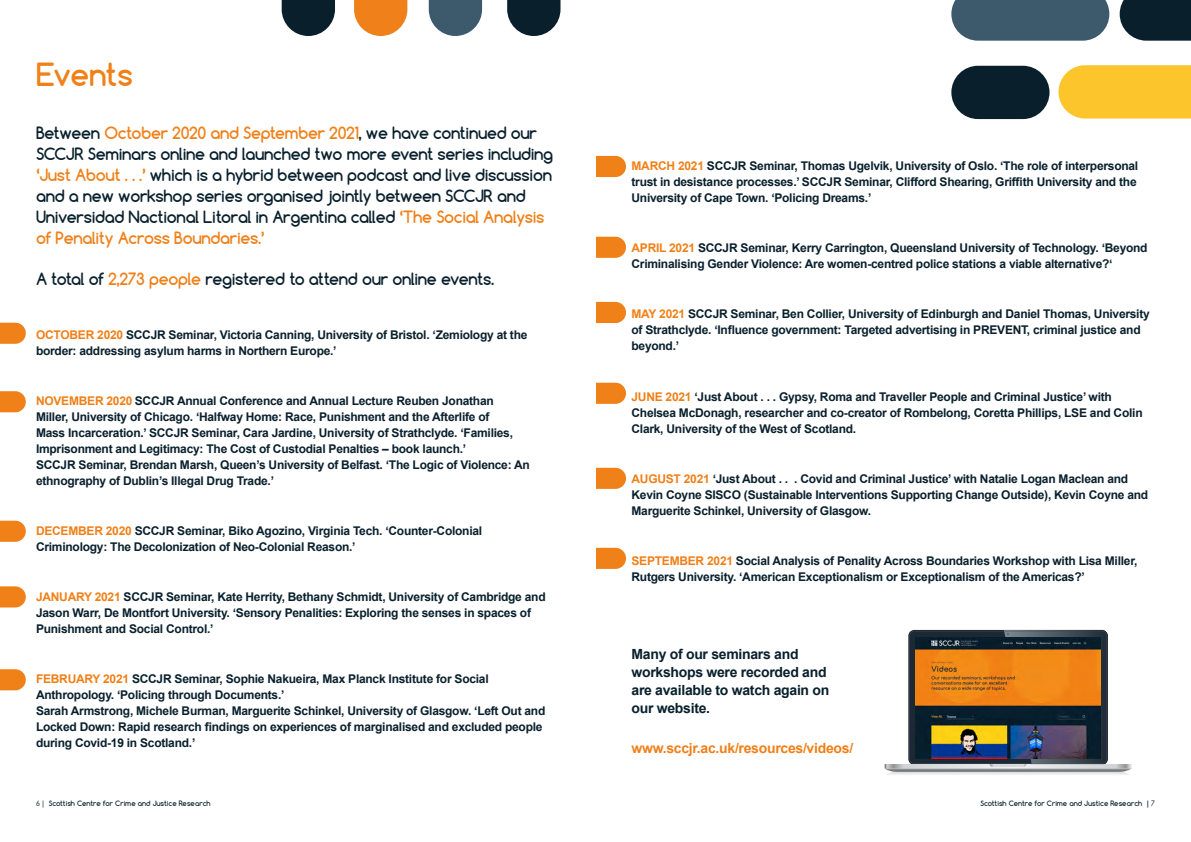
<style>
.page{position:relative;width:1191px;height:842px;background:#fff}
.page>*{position:absolute;margin:0;border:0;box-sizing:border-box;transform-origin:0 0}
.t1{font:700 30px "Comfortaa";letter-spacing:-.025em;color:#f08018}
.t2{font:700 16px/21px "Comfortaa";letter-spacing:-.02em;color:#09202d}
.t3{font:700 14px/18px "Arial";letter-spacing:-.02em;color:#09202d}
.t4{font:700 14px "Arial";letter-spacing:-.02em;color:#f08018}
.t5{font:700 12px/16px "Arial";letter-spacing:-.02em;color:#09202d}
.t6{font:700 7px "Comfortaa";color:#09202d}
.s1{color:#f08018}
.s2{font-weight:400}
</style>
<div class="page">
<div style="left:551px;top:302px;width:75px;height:21px;background:#f08018;border-radius:11px"></div>
<div style="left:551px;top:156px;width:75px;height:21px;background:#f08018;border-radius:11px"></div>
<div style="left:551px;top:383px;width:75px;height:21px;background:#f08018;border-radius:11px"></div>
<div style="left:551px;top:468px;width:75px;height:21px;background:#f08018;border-radius:11px"></div>
<div style="left:551px;top:548px;width:75px;height:21px;background:#f08018;border-radius:11px"></div>
<div style="left:551px;top:237px;width:75px;height:21px;background:#f08018;border-radius:11px"></div>
<div style="left:421px;top:36px;width:174px;height:786px;background:#fff"></div>
<svg style="left:1119px;top:0;width:72px;height:41px;background:#1b303c"></svg>
<svg style="left:951px;top:0;width:158px;height:41px;background:#496475"></svg>
<svg style="left:1058px;top:65px;width:133px;height:54px;background:#fdc838"></svg>
<div style="left:951px;top:66px;width:98px;height:53px;background:#091f2c;border-radius:27px"></div>
<svg style="left:429px;top:0;width:53px;height:36px;background:#5b7383"></svg>
<svg style="left:354px;top:0;width:53px;height:36px;background:#f2943e"></svg>
<svg style="left:282px;top:0;width:53px;height:36px;background:#2f424d"></svg>
<svg style="left:507px;top:0;width:53px;height:36px;background:#30424d"></svg>
<svg style="left:0;top:323px;width:26px;height:21px"></svg>
<svg style="left:0;top:391px;width:26px;height:21px"></svg>
<svg style="left:0;top:521px;width:26px;height:21px"></svg>
<svg style="left:0;top:586px;width:26px;height:21px"></svg>
<svg style="left:0;top:669px;width:26px;height:21px"></svg>
<svg style="left:884px;top:630px;width:247px;height:145px"></svg>
<img style="left:915px;top:637px;width:185px;height:121px">
<h1 class="t1" style="left:36px;top:55px;width:98px">Events</h1>
<p class="t2" style="left:36px;top:122px;width:519px">Between <span class="s1">October 2020 and September 2021</span>, we have continued our SCCJR Seminars online and launched two more event series including <span class="s1">‘Just About . . .’</span> which is a hybrid between podcast and live discussion and a new workshop series organised jointly between SCCJR and Universidad Nactional Litoral in Argentina called <span class="s1">‘The Social Analysis of Penality Across Boundaries.’</span></p>
<h2 class="t2" style="left:36px;top:268px;width:459px">A total of <span class="s1">2,273 people</span> registered to attend our online events.</h2>
<p class="t5" style="left:36px;top:327px;width:493px"><span class="s1">OCTOBER 2020</span> SCCJR Seminar, Victoria Canning, University of Bristol. ‘Zemiology at the border: addressing asylum harms in Northern Europe.’</p>
<p class="t5" style="left:36px;top:393px;width:495px"><span class="s1">NOVEMBER 2020</span> SCCJR Annual Conference and Annual Lecture Reuben Jonathan<br>Miller, University of Chicago. ‘Halfway Home: Race, Punishment and the Afterlife of<br>Mass Incarceration.’ SCCJR Seminar, Cara Jardine, University of Strathclyde. ‘Families, Imprisonment and Legitimacy: The Cost of Custodial Penalties – book launch.’<br>SCCJR Seminar, Brendan Marsh, Queen’s University of Belfast. ‘The Logic of Violence: An ethnography of Dublin’s Illegal Drug Trade.’</p>
<p class="t5" style="left:36px;top:523px;width:448px"><span class="s1">DECEMBER 2020</span> SCCJR Seminar, Biko Agozino, Virginia Tech. ‘Counter-Colonial<br>Criminology: The Decolonization of Neo-Colonial Reason.’</p>
<p class="t5" style="left:36px;top:589px;width:511px"><span class="s1">JANUARY 2021</span> SCCJR Seminar, Kate Herrity, Bethany Schmidt, University of Cambridge and<br>Jason Warr, De Montfort University. ‘Sensory Penalities: Exploring the senses in spaces of<br>Punishment and Social Control.’</p>
<p class="t5" style="left:36px;top:671px;width:511px"><span class="s1">FEBRUARY 2021</span> SCCJR Seminar, Sophie Nakueira, Max Planck Institute for Social Anthropology. ‘Policing through Documents.’<br>Sarah Armstrong, Michele Burman, Marguerite Schinkel, University of Glasgow. ‘Left Out and Locked Down: Rapid research findings on experiences of marginalised and excluded people during Covid-19 in Scotland.’</p>
<p class="t5" style="left:631px;top:158px;width:508px"><span class="s1">MARCH 2021</span> SCCJR Seminar, Thomas Ugelvik, University of Oslo. ‘The role of interpersonal trust in desistance processes.’ SCCJR Seminar, Clifford Shearing, Griffith University and the<br>University of Cape Town. ‘Policing Dreams.’</p>
<p class="t5" style="left:631px;top:240px;width:517px"><span class="s1">APRIL 2021</span> SCCJR Seminar, Kerry Carrington, Queensland University of Technology. ‘Beyond<br>Criminalising Gender Violence: Are women-centred police stations a viable alternative?‘</p>
<p class="t5" style="left:631px;top:306px;width:520px"><span class="s1">MAY 2021</span> SCCJR Seminar, Ben Collier, University of Edinburgh and Daniel Thomas, University of Strathclyde. ‘Influence government: Targeted advertising in PREVENT, criminal justice and beyond.’</p>
<p class="t5" style="left:631px;top:389px;width:513px"><span class="s1">JUNE 2021</span> ‘Just About . . . Gypsy, Roma and Traveller People and Criminal Justice’ with<br>Chelsea McDonagh, researcher and co-creator of Rombelong, Coretta Phillips, LSE and Colin<br>Clark, University of the West of Scotland.</p>
<p class="t5" style="left:631px;top:471px;width:518px"><span class="s1">AUGUST 2021</span> ‘Just About . . . Covid and Criminal Justice’ with Natalie Logan Maclean and<br>Kevin Coyne SISCO (Sustainable Interventions Supporting Change Outside), Kevin Coyne and<br>Marguerite Schinkel, University of Glasgow.</p>
<p class="t5" style="left:631px;top:553px;width:507px"><span class="s1">SEPTEMBER 2021</span> Social Analysis of Penality Across Boundaries Workshop with Lisa Miller,<br>Rutgers University. ‘American Exceptionalism or Exceptionalism of the Americas?’</p>
<p class="t3" style="left:631px;top:646px;width:199px">Many of our seminars and workshops were recorded and are available to watch again on our website.</p>
<p class="t4" style="left:631px;top:739px;width:223px">www.sccjr.ac.uk/resources/videos/</p>
<p class="t6" style="left:36px;top:799px;width:176px"><span class="s2">6 |</span> Scottish Centre for Crime and Justice Research</p>
<p class="t6" style="left:980px;top:799px;width:176px">Scottish Centre for Crime and Justice Research | <span class="s2">7</span></p>
</div>
